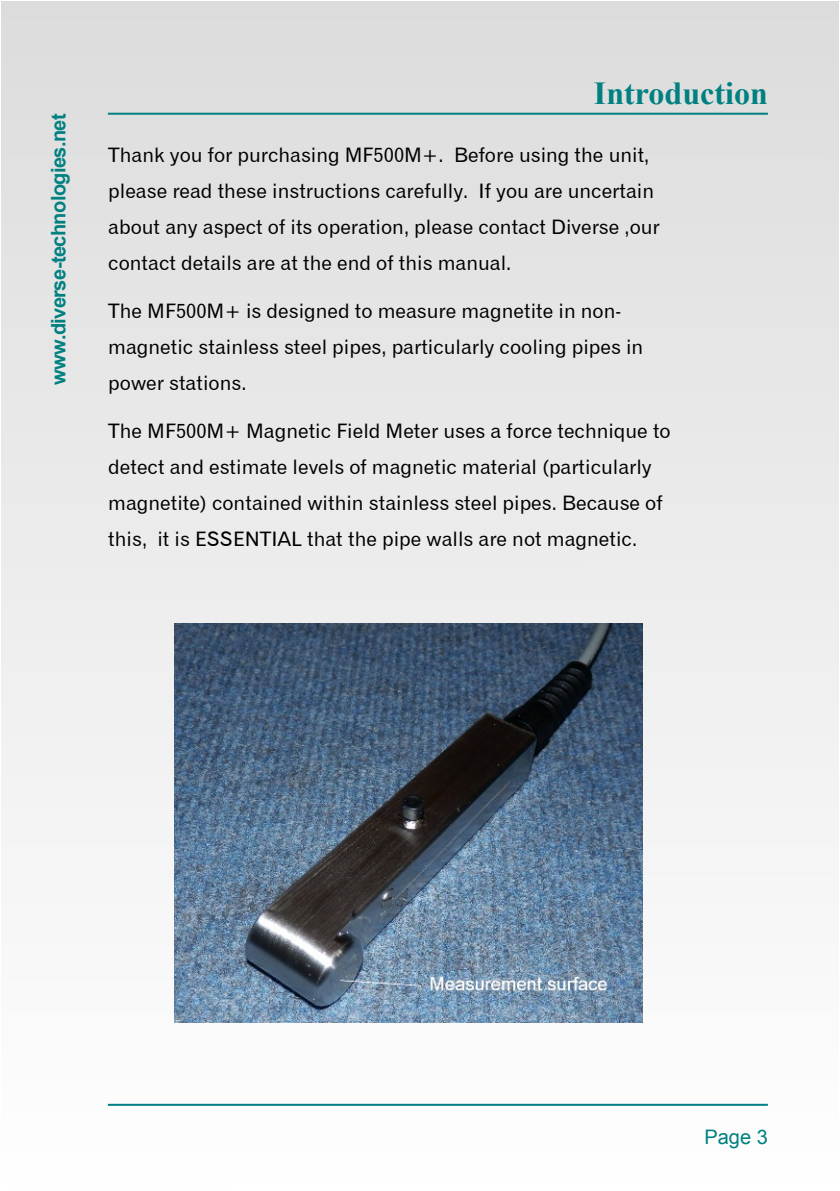
<style>
.page{position:relative;width:840px;height:1191px;background:#fff}
.page>*{position:absolute;margin:0;border:0;box-sizing:border-box;transform-origin:0 0}
.t1{font:700 32px "Times New Roman";color:#008080}
.t2{font:20px/36px "Gothic 720 BT Roman B";color:#000}
.t3{font:700 20px "Arial";letter-spacing:-.03em;color:#008080}
.t4{font:20px "Arial";color:#008080}
</style>
<div class="page">
<div style="left:1px;top:1px;width:837px;height:1189px;background:linear-gradient(to bottom,#dcdcdc,#fefefe)"></div>
<hr style="left:108px;top:113px;width:659px;height:2px;background:#008080">
<hr style="left:108px;top:1103px;width:659px;height:2px;background:#008080">
<img style="left:174px;top:623px;width:468px;height:399px">
<p class="t3" style="left:51px;top:385px;width:273px;rotate:-90deg">www.diverse-technologies.net</p>
<h1 class="t1" style="left:593px;top:82px;width:175px">Introduction</h1>
<p class="t2" style="left:108px;top:139px;width:552px">Thank you for purchasing MF500M+. Before using the unit, please read these instructions carefully. If you are uncertain about any aspect of its operation, please contact Diverse ,our contact details are at the end of this manual.</p>
<p class="t2" style="left:108px;top:295px;width:536px">The MF500M+ is designed to measure magnetite in non&shy;magnetic stainless steel pipes, particularly cooling pipes in power stations.</p>
<p class="t2" style="left:108px;top:415px;width:563px">The MF500M+ Magnetic Field Meter uses a force technique to detect and estimate levels of magnetic material (particularly magnetite) contained within stainless steel pipes. Because of this, it is ESSENTIAL that the pipe walls are not magnetic.</p>
<p class="t4" style="left:704px;top:1129px;width:65px">Page 3</p>
</div>
